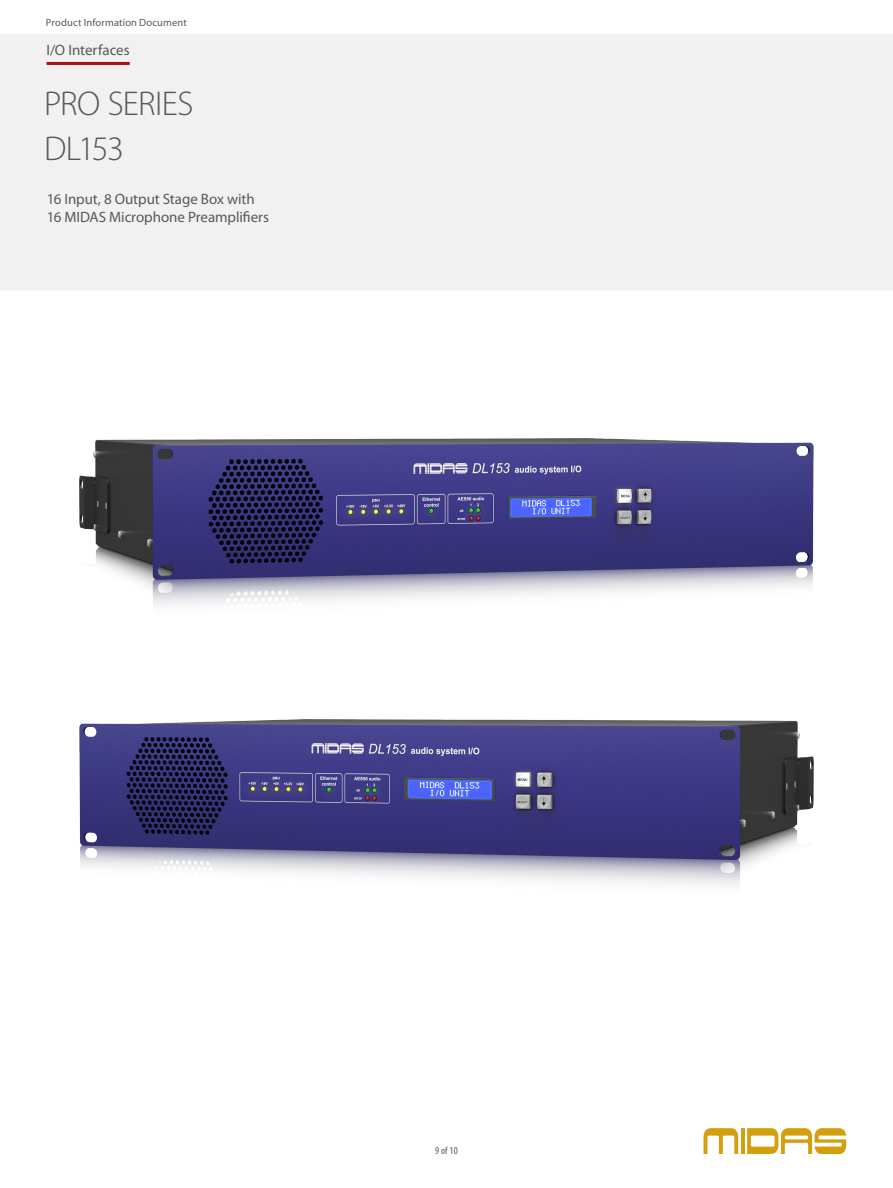
<style>
.page{position:relative;width:893px;height:1188px;background:#fff}
.page>*{position:absolute;margin:0;border:0;box-sizing:border-box;transform-origin:0 0}
.t1{font:300 34.5px/44.8px "Myriad Pro";letter-spacing:-.025em;color:#57585a}
.t2{font:15px/18px "Myriad Pro";letter-spacing:-.005em;color:#57585a}
.t3{font:10.5px "Myriad Pro";letter-spacing:.015em;color:#57585a}
.t4{font:condensed 10.5px "Myriad Pro";color:#57585a}
</style>
<div class="page">
<img style="left:0;top:34px;width:893px;height:1113px">
<hr style="left:47px;top:62px;width:83px;height:3px;background:#b00d15">
<svg style="left:703px;top:1128px;width:143px;height:26px"></svg>
<img style="left:80px;top:438px;width:733px;height:179px">
<img style="left:80px;top:719px;width:733px;height:179px">
<p class="t3" style="left:46px;top:16px;width:142px">Product Information Document</p>
<p class="t2" style="left:47px;top:40px;width:85px">I/O Interfaces</p>
<h1 class="t1" style="left:44px;top:82px;width:151px">PRO SERIES<br>DL153</h1>
<p class="t2" style="left:47px;top:190px;width:224px">16 Input, 8 Output Stage Box with<br>16 MIDAS Microphone Preamplifiers</p>
<p class="t4" style="left:435px;top:1144px;width:24px">9 of 10</p>
</div>
